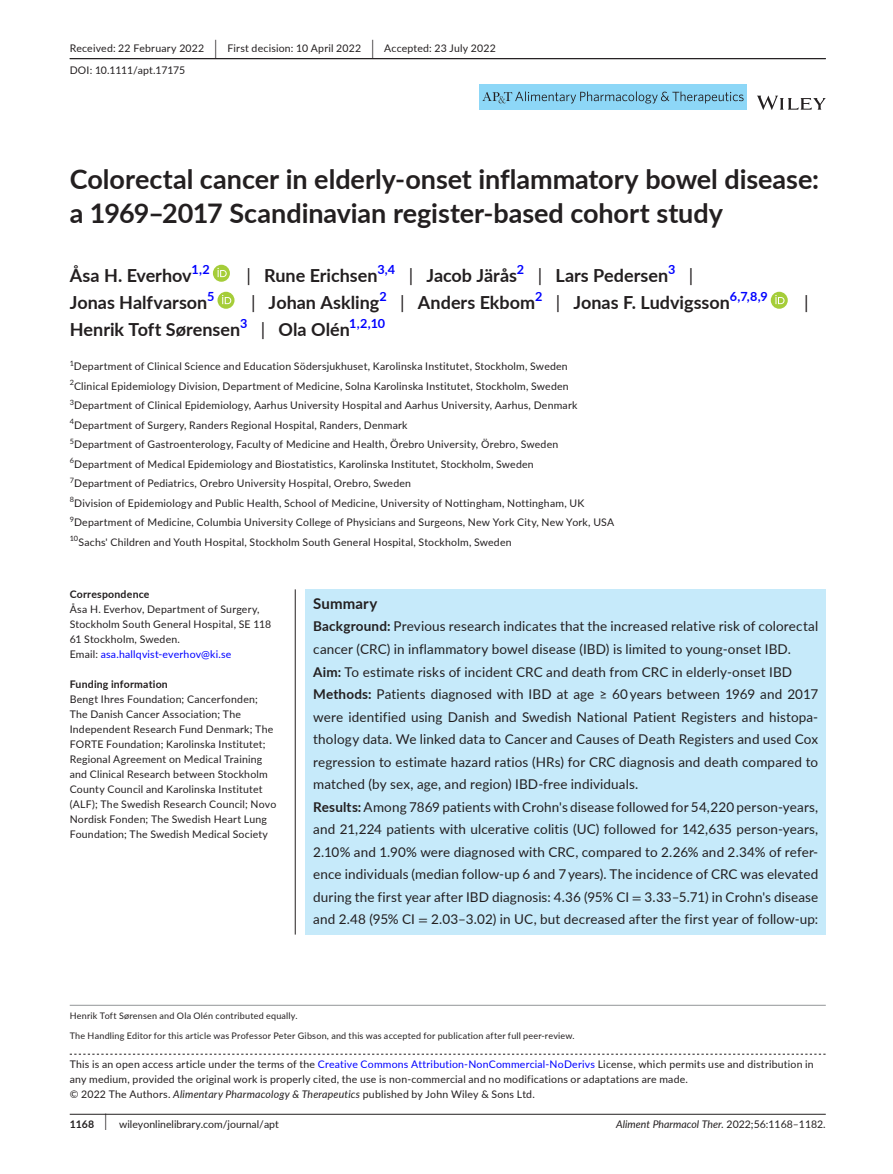
<style>
.page{position:relative;width:893px;height:1174px;background:#fff}
.page>*{position:absolute;margin:0;border:0;box-sizing:border-box;transform-origin:0 0}
.t1{font:700 27px/34.5px "Lato";color:#231f20}
.t2{font:700 18px "Lato";color:#231f20}
.t3{font:18px "Lato";color:#231f20}
.t4{font:700 15px "Lato";letter-spacing:.01em;color:#231f20}
.t5{font:13.5px/22.5px "Lato";letter-spacing:.01em;color:#231f20}
.t6{font:10.5px/15px "Lato";letter-spacing:.02em;color:#231f20}
.t7{font:10.5px "Lato";color:#231f20}
.t8{font:italic 10.5px "Lato";color:#231f20}
.t9{font:700 10.5px "Lato";letter-spacing:.02em;color:#231f20}
.t10{font:9px/19.5px "Lato";letter-spacing:.025em;color:#231f20}
.s1{font-size:19.65px}
.s2{font-weight:400}
.s3{color:#00f}
.s4{font-weight:700}
.s5{font-family:"STIX"}
.s6{font-style:italic}
.s7{font-size:17.4px}
.s8{font-style:normal}
</style>
<div class="page">
<hr style="left:70px;top:1113px;width:756px;height:1px;background:#231f20">
<svg style="left:757px;top:96px;width:69px;height:14px"></svg>
<div style="left:480px;top:84px;width:267px;height:26px;background:#8dd7f7"></div>
<svg style="left:482px;top:91px;width:262px;height:13px"></svg>
<hr style="left:70px;top:58px;width:756px;height:1px;background:#231f20">
<div style="left:213px;top:265px;width:17px;height:17px;background:#a5cd39;border-radius:50%"></div>
<svg style="left:217px;top:268px;width:10px;height:9px"></svg>
<svg style="left:217px;top:292px;width:17px;height:17px"></svg>
<svg style="left:222px;top:295px;width:9px;height:9px"></svg>
<svg style="left:771px;top:292px;width:17px;height:17px"></svg>
<svg style="left:775px;top:295px;width:9px;height:9px"></svg>
<svg style="left:70px;top:1053px;width:756px;height:1px"></svg>
<hr style="left:70px;top:1005px;width:756px;height:1px;background:#939598">
<div style="left:306px;top:589px;width:520px;height:345px;background:#c6eafa"></div>
<hr style="left:295px;top:589px;width:1px;height:345px;background:#231f20">
<p class="t6" style="left:70px;top:37px;width:428px;line-height:21.8px">Received: 22 February 2022 <span class="s1">|</span> First decision: 10 April 2022 <span class="s1">|</span> Accepted: 23 July 2022<br>DOI: 10.1111/apt.17175</p>
<h1 class="t1" style="left:70px;top:160px;width:751px">Colorectal cancer in elderly-onset inflammatory bowel disease: a 1969–2017 Scandinavian register-based cohort study</h1>
<h2 class="t2" style="left:70px;top:262px;width:142px">Åsa H. Everhov<sup>1,2</sup></h2>
<h2 class="t2" style="left:246px;top:262px;width:448px"><span class="s2">|</span> Rune Erichsen<sup>3,4</sup> <span class="s2">|</span> Jacob Järås<sup>2</sup> <span class="s2">|</span> Lars Pedersen<sup>3</sup> <span class="s2">|</span></h2>
<h2 class="t2" style="left:70px;top:289px;width:146px">Jonas Halfvarson<sup>5</sup></h2>
<h2 class="t2" style="left:251px;top:289px;width:518px"><span class="s2">|</span> Johan Askling<sup>2</sup> <span class="s2">|</span> Anders Ekbom<sup>2</sup> <span class="s2">|</span> Jonas F. Ludvigsson<sup>6,7,8,9</sup></h2>
<h2 class="t3" style="left:804px;top:289px;width:6px">|</h2>
<h2 class="t2" style="left:70px;top:316px;width:317px">Henrik Toft Sørensen<sup>3</sup> <span class="s2">|</span> Ola Olén<sup>1,2,10</sup></h2>
<p class="t6" style="left:70px;top:356px;width:546px;line-height:19.5px"><sup>1</sup>Department of Clinical Science and Education Södersjukhuset, Karolinska Institutet, Stockholm, Sweden<br><sup>2</sup>Clinical Epidemiology Division, Department of Medicine, Solna Karolinska Institutet, Stockholm, Sweden <sup>3</sup>Department of Clinical Epidemiology, Aarhus University Hospital and Aarhus University, Aarhus, Denmark <sup>4</sup>Department of Surgery, Randers Regional Hospital, Randers, Denmark<br><sup>5</sup>Department of Gastroenterology, Faculty of Medicine and Health, Örebro University, Örebro, Sweden <sup>6</sup>Department of Medical Epidemiology and Biostatistics, Karolinska Institutet, Stockholm, Sweden<br><sup>7</sup>Department of Pediatrics, Orebro University Hospital, Orebro, Sweden<br><sup>8</sup>Division of Epidemiology and Public Health, School of Medicine, University of Nottingham, Nottingham, UK <sup>9</sup>Department of Medicine, Columbia University College of Physicians and Surgeons, New York City, New York, USA <sup>10</sup>Sachs' Children and Youth Hospital, Stockholm South General Hospital, Stockholm, Sweden</p>
<p class="t9" style="left:70px;top:586px;width:81px">Correspondence</p>
<p class="t6" style="left:70px;top:601px;width:203px">Åsa H. Everhov, Department of Surgery, Stockholm South General Hospital, SE 118<br>61 Stockholm, Sweden.<br>Email: <span class="s3">asa.hallqvist-everhov@ki.se</span></p>
<p class="t9" style="left:70px;top:676px;width:100px">Funding information</p>
<p class="t6" style="left:70px;top:691px;width:208px">Bengt Ihres Foundation; Cancerfonden; The Danish Cancer Association; The Independent Research Fund Denmark; The FORTE Foundation; Karolinska Institutet; Regional Agreement on Medical Training and Clinical Research between Stockholm County Council and Karolinska Institutet (ALF); The Swedish Research Council; Novo Nordisk Fonden; The Swedish Heart Lung Foundation; The Swedish Medical Society</p>
<h3 class="t4" style="left:313px;top:592px;width:66px">Summary</h3>
<p class="t5" style="left:313px;top:615px;width:507px"><span class="s4">Background:</span> Previous research indicates that the increased relative risk of colorectal cancer (CRC) in inflammatory bowel disease (IBD) is limited to young-onset IBD.<br><span class="s4">Aim:</span> To estimate risks of incident CRC and death from CRC in elderly-onset IBD <span class="s4">Methods:</span> Patients diagnosed with IBD at age ≥ 60 years between 1969 and 2017 were identified using Danish and Swedish National Patient Registers and histopa&shy;thology data. We linked data to Cancer and Causes of Death Registers and used Cox regression to estimate hazard ratios (HRs) for CRC diagnosis and death compared to matched (by sex, age, and region) IBD-free individuals.<br><span class="s4">Results:</span> Among 7869 patients with Crohn's disease followed for 54,220 person-years, and 21,224 patients with ulcerative colitis (UC) followed for 142,635 person-years, 2.10% and 1.90% were diagnosed with CRC, compared to 2.26% and 2.34% of refer&shy;ence individuals (median follow-up 6 and 7 years). The incidence of CRC was elevated during the first year after IBD diagnosis: 4.36 (95% CI <span class="s5">=</span> 3.33–5.71) in Crohn's disease and 2.48 (95% CI <span class="s5">=</span> 2.03–3.02) in UC, but decreased after the first year of follow-up:</p>
<p class="t10" style="left:70px;top:1005px;width:506px">Henrik Toft Sørensen and Ola Olén contributed equally.<br>The Handling Editor for this article was Professor Peter Gibson, and this was accepted for publication after full peer-review.</p>
<p class="t6" style="left:70px;top:1056px;width:746px">This is an open access article under the terms of the <span class="s3">Creative Commons Attribution-NonCommercial-NoDerivs</span> License, which permits use and distribution in any medium, provided the original work is properly cited, the use is non-commercial and no modifications or adaptations are made.<br>© 2022 The Authors. <span class="s6">Alimentary Pharmacology &amp; Therapeutics</span> published by John Wiley &amp; Sons Ltd.</p>
<p class="t7" style="left:70px;top:1116px;width:211px"><span class="s4">1168</span> <span class="s7">|</span> wileyonlinelibrary.com/journal/apt</p>
<p class="t8" style="left:616px;top:1116px;width:211px">Aliment Pharmacol Ther. <span class="s8">2022;56:1168–1182.</span></p>
</div>
